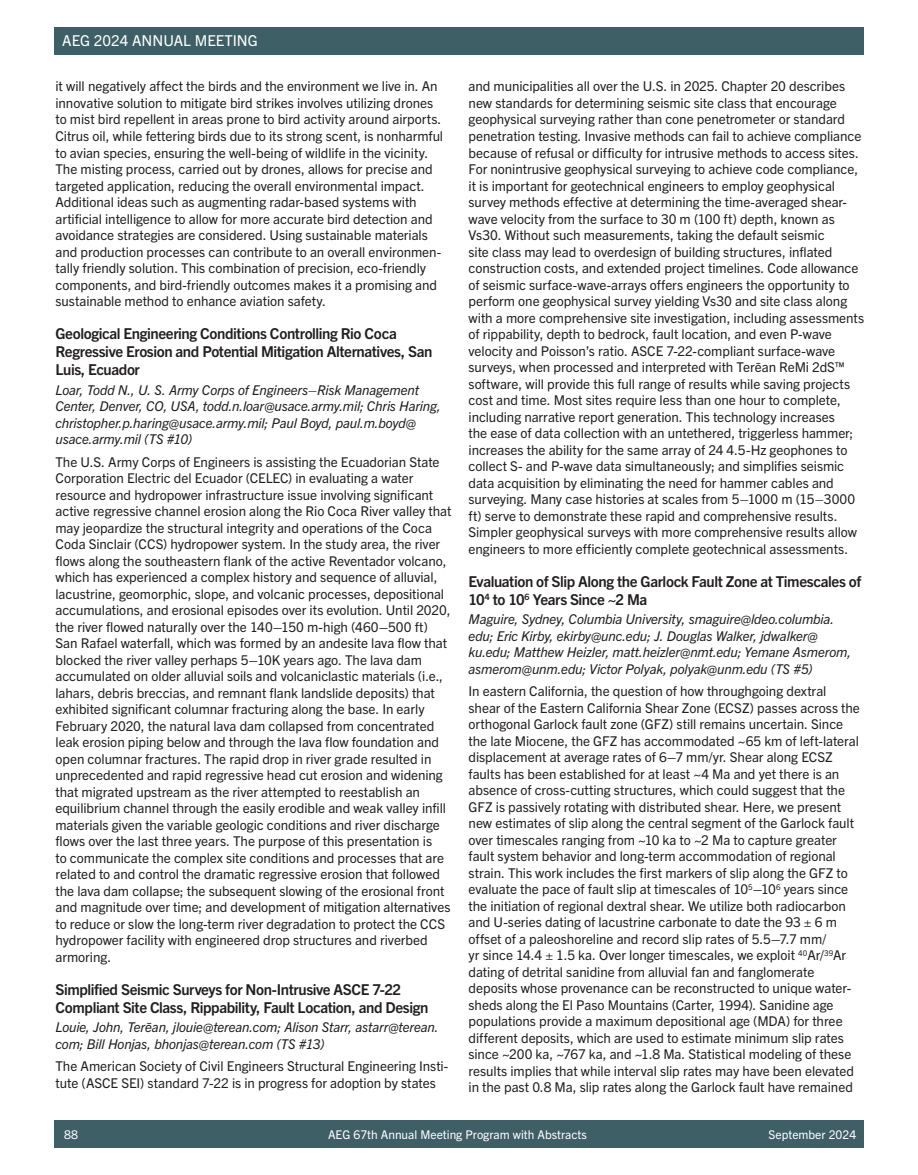
<style>
.page{position:relative;width:918px;height:1175px;background:#fff}
.page>*{position:absolute;margin:0;border:0;box-sizing:border-box;transform-origin:0 0}
.Abstract_Head{font:700 15px/18px "Trade Gothic Next LT Pro";letter-spacing:-.025em;color:#231f20}
.t1{font:15px "Trade Gothic Next LT Pro";color:#fff}
.Abstract_Text{font:13.5px/16.5px "Trade Gothic Next LT Pro";letter-spacing:-.005em;color:#231f20}
.Abstract_Authors{font:italic 13.5px/16.5px "Trade Gothic Next LT Pro";letter-spacing:-.015em;color:#231f20}
.t2{font:12px "Trade Gothic Next LT Pro";color:#fff}
.s1{font-weight:700}
</style>
<div class="page">
<div style="left:54px;top:27px;width:810px;height:27px;background:#3f5f66"></div>
<div style="left:54px;top:1120px;width:810px;height:28px;background:#3f5f66"></div>
<p class="t1" style="left:62px;top:30px;width:197px">AEG 2024 ANNUAL MEETING</p>
<p class="Abstract_Text" style="left:56px;top:77px;width:389px">it will negatively affect the birds and the environment we live in. An innovative solution to mitigate bird strikes involves utilizing drones to mist bird repellent in areas prone to bird activity around airports.<br>Citrus oil, while fettering birds due to its strong scent, is nonharmful to avian species, ensuring the well-being of wildlife in the vicinity.<br>The misting process, carried out by drones, allows for precise and targeted application, reducing the overall environmental impact.<br>Additional ideas such as augmenting radar-based systems with artificial intelligence to allow for more accurate bird detection and avoidance strategies are considered. Using sustainable materials and production processes can contribute to an overall environmen&shy;tally friendly solution. This combination of precision, eco-friendly components, and bird-friendly outcomes makes it a promising and sustainable method to enhance aviation safety.</p>
<p class="Abstract_Head" style="left:56px;top:323px;width:378px">Geological Engineering Conditions Controlling Rio Coca<br>Regressive Erosion and Potential Mitigation Alternatives, San<br>Luis, Ecuador</p>
<p class="Abstract_Authors" style="left:56px;top:380px;width:387px">Loar, Todd N., U. S. Army Corps of Engineers–Risk Management Center, Denver, CO, USA, todd.n.loar@usace.army.mil; Chris Haring, christopher.p.haring@usace.army.mil; Paul Boyd, paul.m.boyd@ usace.army.mil (TS #10)</p>
<p class="Abstract_Text" style="left:56px;top:452px;width:398px">The U.S. Army Corps of Engineers is assisting the Ecuadorian State Corporation Electric del Ecuador (CELEC) in evaluating a water resource and hydropower infrastructure issue involving significant active regressive channel erosion along the Rio Coca River valley that may jeopardize the structural integrity and operations of the Coca Coda Sinclair (CCS) hydropower system. In the study area, the river flows along the southeastern flank of the active Reventador volcano, which has experienced a complex history and sequence of alluvial, lacustrine, geomorphic, slope, and volcanic processes, depositional accumulations, and erosional episodes over its evolution. Until 2020, the river flowed naturally over the 140<span class="s1">–</span>150 m-high (460<span class="s1">–</span>500 ft)<br>San Rafael waterfall, which was formed by an andesite lava flow that blocked the river valley perhaps 5<span class="s1">–</span>10K years ago. The lava dam accumulated on older alluvial soils and volcaniclastic materials (i.e., lahars, debris breccias, and remnant flank landslide deposits) that exhibited significant columnar fracturing along the base. In early February 2020, the natural lava dam collapsed from concentrated leak erosion piping below and through the lava flow foundation and open columnar fractures. The rapid drop in river grade resulted in unprecedented and rapid regressive head cut erosion and widening that migrated upstream as the river attempted to reestablish an equilibrium channel through the easily erodible and weak valley infill materials given the variable geologic conditions and river discharge flows over the last three years. The purpose of this presentation is<br>to communicate the complex site conditions and processes that are related to and control the dramatic regressive erosion that followed the lava dam collapse; the subsequent slowing of the erosional front and magnitude over time; and development of mitigation alternatives to reduce or slow the long-term river degradation to protect the CCS hydropower facility with engineered drop structures and riverbed armoring.</p>
<p class="Abstract_Head" style="left:56px;top:979px;width:374px">Simplified Seismic Surveys for Non-Intrusive ASCE 7-22<br>Compliant Site Class, Rippability, Fault Location, and Design</p>
<p class="Abstract_Authors" style="left:56px;top:1018px;width:385px">Louie, John, Terēan, jlouie@terean.com; Alison Starr, astarr@terean. com; Bill Honjas, bhonjas@terean.com (TS #13)</p>
<p class="Abstract_Text" style="left:56px;top:1057px;width:394px">The American Society of Civil Engineers Structural Engineering Insti&shy;tute (ASCE SEI) standard 7-22 is in progress for adoption by states</p>
<p class="Abstract_Text" style="left:469px;top:77px;width:397px">and municipalities all over the U.S. in 2025. Chapter 20 describes new standards for determining seismic site class that encourage geophysical surveying rather than cone penetrometer or standard penetration testing. Invasive methods can fail to achieve compliance because of refusal or difficulty for intrusive methods to access sites.<br>For nonintrusive geophysical surveying to achieve code compliance, it is important for geotechnical engineers to employ geophysical survey methods effective at determining the time-averaged shear&shy;wave velocity from the surface to 30 m (100 ft) depth, known as Vs30. Without such measurements, taking the default seismic<br>site class may lead to overdesign of building structures, inflated construction costs, and extended project timelines. Code allowance of seismic surface-wave-arrays offers engineers the opportunity to perform one geophysical survey yielding Vs30 and site class along with a more comprehensive site investigation, including assessments of rippability, depth to bedrock, fault location, and even P-wave velocity and Poisson’s ratio. ASCE 7-22-compliant surface-wave surveys, when processed and interpreted with Terēan ReMi 2dS™ software, will provide this full range of results while saving projects cost and time. Most sites require less than one hour to complete, including narrative report generation. This technology increases<br>the ease of data collection with an untethered, triggerless hammer; increases the ability for the same array of 24 4.5-Hz geophones to collect S- and P-wave data simultaneously; and simplifies seismic data acquisition by eliminating the need for hammer cables and surveying. Many case histories at scales from 5–1000 m (15–3000 ft) serve to demonstrate these rapid and comprehensive results.<br>Simpler geophysical surveys with more comprehensive results allow engineers to more efficiently complete geotechnical assessments.</p>
<p class="Abstract_Head" style="left:469px;top:571px;width:394px">Evaluation of Slip Along the Garlock Fault Zone at Timescales of<br>10<sup>4</sup> to 10<sup>6</sup> Years Since ~2 Ma</p>
<p class="Abstract_Authors" style="left:469px;top:610px;width:384px">Maguire, Sydney, Columbia University, smaguire@ldeo.columbia. edu; Eric Kirby, ekirby@unc.edu; J. Douglas Walker, jdwalker@ ku.edu; Matthew Heizler, matt.heizler@nmt.edu; Yemane Asmerom, asmerom@unm.edu; Victor Polyak, polyak@unm.edu (TS #5)</p>
<p class="Abstract_Text" style="left:469px;top:682px;width:393px">In eastern California, the question of how throughgoing dextral shear of the Eastern California Shear Zone (ECSZ) passes across the orthogonal Garlock fault zone (GFZ) still remains uncertain. Since the late Miocene, the GFZ has accommodated ~65 km of left-lateral displacement at average rates of 6<span class="s1">–</span>7 mm/yr. Shear along ECSZ faults has been established for at least ~4 Ma and yet there is an absence of cross-cutting structures, which could suggest that the GFZ is passively rotating with distributed shear. Here, we present new estimates of slip along the central segment of the Garlock fault over timescales ranging from ~10 ka to ~2 Ma to capture greater fault system behavior and long-term accommodation of regional strain. This work includes the first markers of slip along the GFZ to evaluate the pace of fault slip at timescales of 10<sup>5</sup><span class="s1">–</span>10<sup>6</sup> years since the initiation of regional dextral shear. We utilize both radiocarbon and U-series dating of lacustrine carbonate to date the 93 ± 6 m offset of a paleoshoreline and record slip rates of 5.5<span class="s1">–</span>7.7 mm/<br>yr since 14.4 ± 1.5 ka. Over longer timescales, we exploit <sup>40</sup>Ar/<sup>39</sup>Ar dating of detrital sanidine from alluvial fan and fanglomerate deposits whose provenance can be reconstructed to unique water&shy;sheds along the El Paso Mountains (Carter, 1994). Sanidine age populations provide a maximum depositional age (MDA) for three different deposits, which are used to estimate minimum slip rates since ~200 ka, ~767 ka, and ~1.8 Ma. Statistical modeling of these results implies that while interval slip rates may have been elevated in the past 0.8 Ma, slip rates along the Garlock fault have remained</p>
<p class="t2" style="left:64px;top:1126px;width:15px">88</p>
<p class="t2" style="left:328px;top:1126px;width:260px">AEG 67th Annual Meeting Program with Abstracts</p>
<p class="t2" style="left:769px;top:1126px;width:89px">September 2024</p>
</div>
